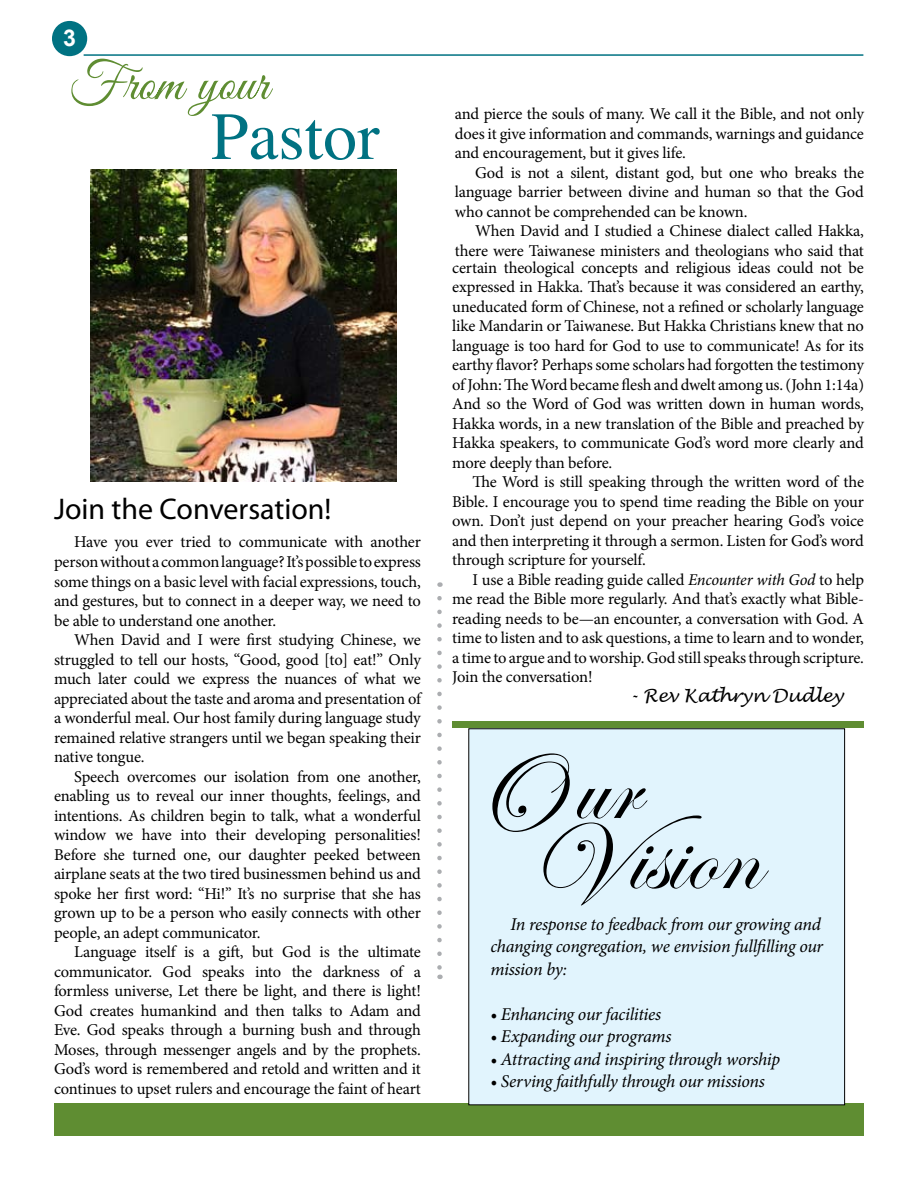
<style>
.page{position:relative;width:918px;height:1188px;background:#fff}
.page>*{position:absolute;margin:0;border:0;box-sizing:border-box;transform-origin:0 0}
.t1{font:109.5px "Edwardian Script ITC";color:#000}
.t2{font:67.5px "Times";color:#007282}
.t3{font:30px "Myriad Pro";color:#000}
.t4{font:700 23.1px "Arial";color:#fff}
.t5{font:italic 18px/22.5px "Minion Pro";letter-spacing:-.02em;color:#000}
.t6{font:italic 18px "Lucida Handwriting";letter-spacing:-.01em;color:#000}
.t7{font:16.5px/19.5px "Minion Pro";letter-spacing:-.01em;color:#000;text-align:justify}
.s1{font-style:italic}
.s2{font-size:116.7px}
</style>
<div class="page">
<hr style="left:84px;top:54px;width:779px;height:2px;background:#007282">
<div style="left:52px;top:21px;width:35px;height:35px;background:#007282;border-radius:50%"></div>
<svg style="left:437px;top:598px;width:5px;height:381px"></svg>
<div style="left:54px;top:1103px;width:810px;height:32px;background:#5f8d32"></div>
<div style="left:469px;top:729px;width:376px;height:376px;background:#e1f4fd"></div>
<img style="left:91px;top:169px;width:306px;height:312px">
<div style="left:452px;top:722px;width:412px;height:6px;background:#5f8d32"></div>
<svg style="left:71px;top:59px;width:202px;height:57px"></svg>
<h3 class="t4" style="left:63px;top:23px;width:14px">3</h3>
<h2 class="t2" style="left:211px;top:73px;width:170px">Pastor</h2>
<h3 class="t3" style="left:54px;top:490px;width:279px">Join the Conversation!</h3>
<p class="t7" style="left:54px;top:533px;width:369px;text-indent:20px">Have you ever tried to communicate with another person without a common language? It’s possible to express some things on a basic level with facial expressions, touch, and gestures, but to connect in a deeper way, we need to be able to understand one another.</p>
<p class="t7" style="left:54px;top:630px;width:368px;text-indent:20px">When David and I were first studying Chinese, we struggled to tell our hosts, “Good, good [to] eat!” Only much later could we express the nuances of what we appreciated about the taste and aroma and presentation of a wonderful meal. Our host family during language study remained relative strangers until we began speaking their native tongue.</p>
<p class="t7" style="left:54px;top:767px;width:368px;text-indent:20px">Speech overcomes our isolation from one another, enabling us to reveal our inner thoughts, feelings, and intentions. As children begin to talk, what a wonderful window we have into their developing personalities!<br>Before she turned one, our daughter peeked between airplane seats at the two tired businessmen behind us and spoke her first word: “Hi!” It’s no surprise that she has grown up to be a person who easily connects with other people, an adept communicator.</p>
<p class="t7" style="left:54px;top:942px;width:369px;text-indent:20px">Language itself is a gift, but God is the ultimate communicator. God speaks into the darkness of a formless universe, Let there be light, and there is light!<br>God creates humankind and then talks to Adam and Eve. God speaks through a burning bush and through Moses, through messenger angels and by the prophets.<br>God’s word is remembered and retold and written and it continues to upset rulers and encourage the faint of heart</p>
<p class="t7" style="left:455px;top:105px;width:411px">and pierce the souls of many. We call it the Bible, and not only does it give information and commands, warnings and guidance and encouragement, but it gives life.</p>
<p class="t7" style="left:455px;top:163px;width:411px;text-indent:20px">God is not a silent, distant god, but one who breaks the language barrier between divine and human so that the God who cannot be comprehended can be known.</p>
<p class="t7" style="left:455px;top:222px;width:411px;text-align:right">When David and I studied a Chinese dialect called Hakka, there were Taiwanese ministers and theologians who said that</p>
<p class="t7" style="left:452px;top:258px;width:413px">certain theological concepts and religious ideas could not be expressed in Hakka. That’s because it was considered an earthy, uneducated form of Chinese, not a refined or scholarly language like Mandarin or Taiwanese. But Hakka Christians knew that no language is too hard for God to use to communicate! As for its earthy flavor? Perhaps some scholars had forgotten the testimony of John: The Word became flesh and dwelt among us. (John 1:14a)<br>And so the Word of God was written down in human words, Hakka words, in a new translation of the Bible and preached by Hakka speakers, to communicate God’s word more clearly and more deeply than before.</p>
<p class="t7" style="left:452px;top:472px;width:413px;text-indent:20px">The Word is still speaking through the written word of the Bible. I encourage you to spend time reading the Bible on your own. Don’t just depend on your preacher hearing God’s voice and then interpreting it through a sermon. Listen for God’s word through scripture for yourself.</p>
<p class="t7" style="left:452px;top:570px;width:413px;text-indent:20px">I use a Bible reading guide called <span class="s1">Encounter with God</span> to help me read the Bible more regularly. And that’s exactly what Bible&shy;reading needs to be—an encounter, a conversation with God. A time to listen and to ask questions, a time to learn and to wonder, a time to argue and to worship. God still speaks through scripture.<br>Join the conversation!</p>
<p class="t6" style="left:629px;top:684px;width:216px">- Rev Kathryn Dudley</p>
<h1 class="t1" style="left:464px;top:724px;width:175px"><span class="s2">O</span>ur</h1>
<h1 class="t1" style="left:526px;top:794px;width:234px"><span class="s2">V</span>ision</h1>
<p class="t5" style="left:490px;top:913px;width:334px;text-indent:20px">In response to feedback from our growing and changing congregation, we envision fullfilling our mission by:</p>
<p class="t5" style="left:490px;top:1003px;width:172px">• Enhancing our facilities</p>
<p class="t5" style="left:490px;top:1025px;width:183px">• Expanding our programs</p>
<p class="t5" style="left:490px;top:1048px;width:291px">• Attracting and inspiring through worship</p>
<p class="t5" style="left:490px;top:1070px;width:276px">• Serving faithfully through our missions</p>
</div>
